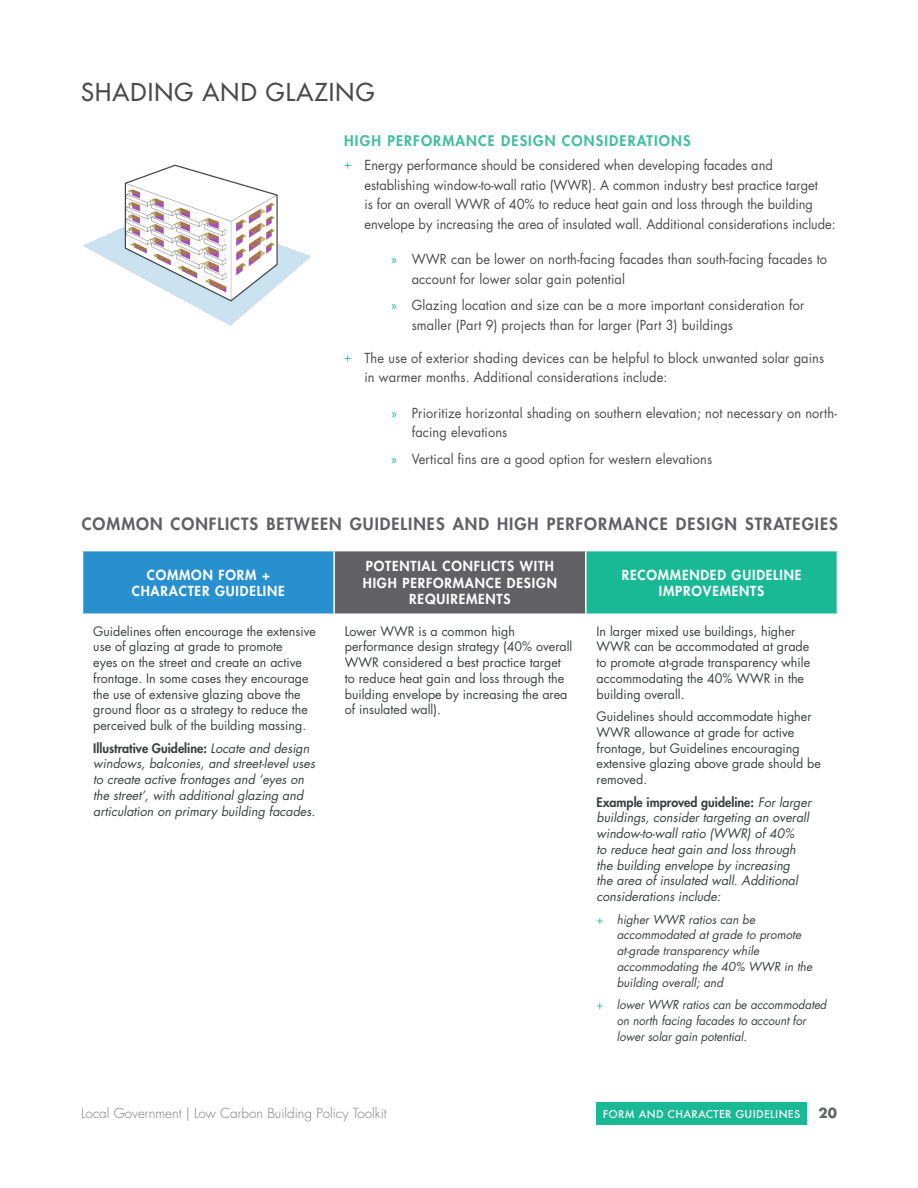
<style>
.page{position:relative;width:918px;height:1188px;background:#fff}
.page>*{position:absolute;margin:0;border:0;box-sizing:border-box;transform-origin:0 0}
.Body_Text{font:500 24px "Futura Std";letter-spacing:.05em;color:#4b4b4b}
.H5_Alt{font:800 16.5px "Futura Std";letter-spacing:.06em;color:#616164}
.t1{font:800 14.25px "Futura Std";letter-spacing:.08em;color:#42be9f}
.t2{font:13.5px/19.5px "Futura Std";letter-spacing:.01em;color:#4b4b4b;scale:.95 1}
.Table_HEADING{font:800 13.5px/16.5px "Futura Std";letter-spacing:.06em;color:#fff;text-align:center}
.t3{font:300 13.5px "Futura Std";color:#595958}
.t4{font:700 13.5px "Futura Std";color:#3c4040}
.Table_Body{font:12.75px/15.8px "Futura Std";color:#3c4040}
.Table_Body-2{font:italic 12.75px/15.8px "Futura Std";color:#3c4040}
.t5{font:italic 12px/15.8px "Futura Std";color:#3c4040}
.t6{font:italic 12px/15.8px "Futura Std";color:#3c4040;scale:.95 1}
.t7{font:500 10.5px "Futura";letter-spacing:.03em;color:#fff}
.s1{font-family:"Futura TOT";color:#19b996}
.s2{font-family:"Myriad Pro";color:#19b996}
.s3{font-weight:800;font-style:normal}
.s4{font-family:"Helvetica Neue";font-style:normal;color:#19b996}
</style>
<div class="page">
<img style="left:83px;top:164px;width:227px;height:162px">
<div style="left:82px;top:551px;width:252px;height:63px;background:#2890cf"></div>
<div style="left:334px;top:551px;width:252px;height:63px;background:#616164"></div>
<div style="left:586px;top:551px;width:251px;height:63px;background:#19b996"></div>
<hr style="left:82px;top:551px;width:1px;height:62px;background:#fff">
<hr style="left:333px;top:551px;width:2px;height:62px;background:#fff">
<hr style="left:585px;top:551px;width:2px;height:62px;background:#fff">
<hr style="left:82px;top:613px;width:252px;height:2px;background:#fff">
<hr style="left:334px;top:613px;width:252px;height:2px;background:#fff">
<hr style="left:586px;top:613px;width:252px;height:2px;background:#fff">
<div style="left:596px;top:1103px;width:211px;height:22px;background:#19b996"></div>
<p class="Body_Text" style="left:81px;top:77px;width:295px">SHADING AND GLAZING</p>
<h6 class="t1" style="left:344px;top:132px;width:348px">HIGH PERFORMANCE DESIGN CONSIDERATIONS</h6>
<p class="t2" style="left:364px;top:156px;width:498px;text-indent:-20px"><span class="s1">+</span> Energy performance should be considered when developing facades and establishing window-to-wall ratio (WWR). A common industry best practice target<br>is for an overall WWR of 40% to reduce heat gain and loss through the building envelope by increasing the area of insulated wall. Additional considerations include:</p>
<p class="t2" style="left:412px;top:250px;width:439px;text-indent:-20px"><span class="s2">»</span> WWR can be lower on north-facing facades than south-facing facades to account for lower solar gain potential</p>
<p class="t2" style="left:412px;top:296px;width:415px;text-indent:-20px"><span class="s2">»</span> Glazing location and size can be a more important consideration for smaller (Part 9) projects than for larger (Part 3) buildings</p>
<p class="t2" style="left:364px;top:348px;width:486px;text-indent:-20px"><span class="s1">+</span> The use of exterior shading devices can be helpful to block unwanted solar gains in warmer months. Additional considerations include:</p>
<p class="t2" style="left:412px;top:403px;width:449px;text-indent:-20px"><span class="s2">»</span> Prioritize horizontal shading on southern elevation; not necessary on north&shy;facing elevations</p>
<p class="t2" style="left:392px;top:449px;width:339px"><span class="s2">»</span> Vertical fins are a good option for western elevations</p>
<p class="H5_Alt" style="left:82px;top:514px;width:758px">COMMON CONFLICTS BETWEEN GUIDELINES AND HIGH PERFORMANCE DESIGN STRATEGIES</p>
<p class="Table_HEADING" style="left:132px;top:567px;width:155px">COMMON FORM +<br>CHARACTER GUIDELINE</p>
<p class="Table_HEADING" style="left:363px;top:558px;width:196px">POTENTIAL CONFLICTS WITH<br>HIGH PERFORMANCE DESIGN<br>REQUIREMENTS</p>
<p class="Table_HEADING" style="left:622px;top:567px;width:181px">RECOMMENDED GUIDELINE<br>IMPROVEMENTS</p>
<p class="Table_Body" style="left:93px;top:623px;width:224px">Guidelines often encourage the extensive use of glazing at grade to promote<br>eyes on the street and create an active frontage. In some cases they encourage the use of extensive glazing above the ground floor as a strategy to reduce the perceived bulk of the building massing.</p>
<p class="Table_Body-2" style="left:93px;top:740px;width:223px"><span class="s3">Illustrative Guideline:</span> Locate and design windows, balconies, and street-level uses to create active frontages and ‘eyes on the street’, with additional glazing and articulation on primary building facades.</p>
<p class="Table_Body" style="left:345px;top:623px;width:229px">Lower WWR is a common high performance design strategy (40% overall WWR considered a best practice target to reduce heat gain and loss through the building envelope by increasing the area of insulated wall).</p>
<p class="Table_Body" style="left:597px;top:623px;width:215px">In larger mixed use buildings, higher<br>WWR can be accommodated at grade to promote at-grade transparency while accommodating the 40% WWR in the building overall.</p>
<p class="Table_Body" style="left:597px;top:709px;width:226px">Guidelines should accommodate higher<br>WWR allowance at grade for active frontage, but Guidelines encouraging extensive glazing above grade should be removed.</p>
<p class="Table_Body-2" style="left:597px;top:794px;width:216px"><span class="s3">Example improved guideline:</span> For larger buildings, consider targeting an overall window-to-wall ratio (WWR) of 40%<br>to reduce heat gain and loss through the building envelope by increasing<br>the area of insulated wall. Additional considerations include:</p>
<p class="t5" style="left:617px;top:911px;width:197px;text-indent:-20px"><span class="s4">+</span> higher WWR ratios can be accommodated at grade to promote at-grade transparency while accommodating the 40% WWR in the building overall; and</p>
<p class="t6" style="left:617px;top:997px;width:222px;text-indent:-20px"><span class="s4">+</span> lower WWR ratios can be accommodated on north facing facades to account for lower solar gain potential.</p>
<p class="t3" style="left:81px;top:1105px;width:307px">Local Government | Low Carbon Building Policy Toolkit</p>
<p class="t4" style="left:818px;top:1104px;width:20px">20</p>
<h1 class="t7" style="left:603px;top:1107px;width:199px">FORM AND CHARACTER GUIDELINES</h1>
</div>
